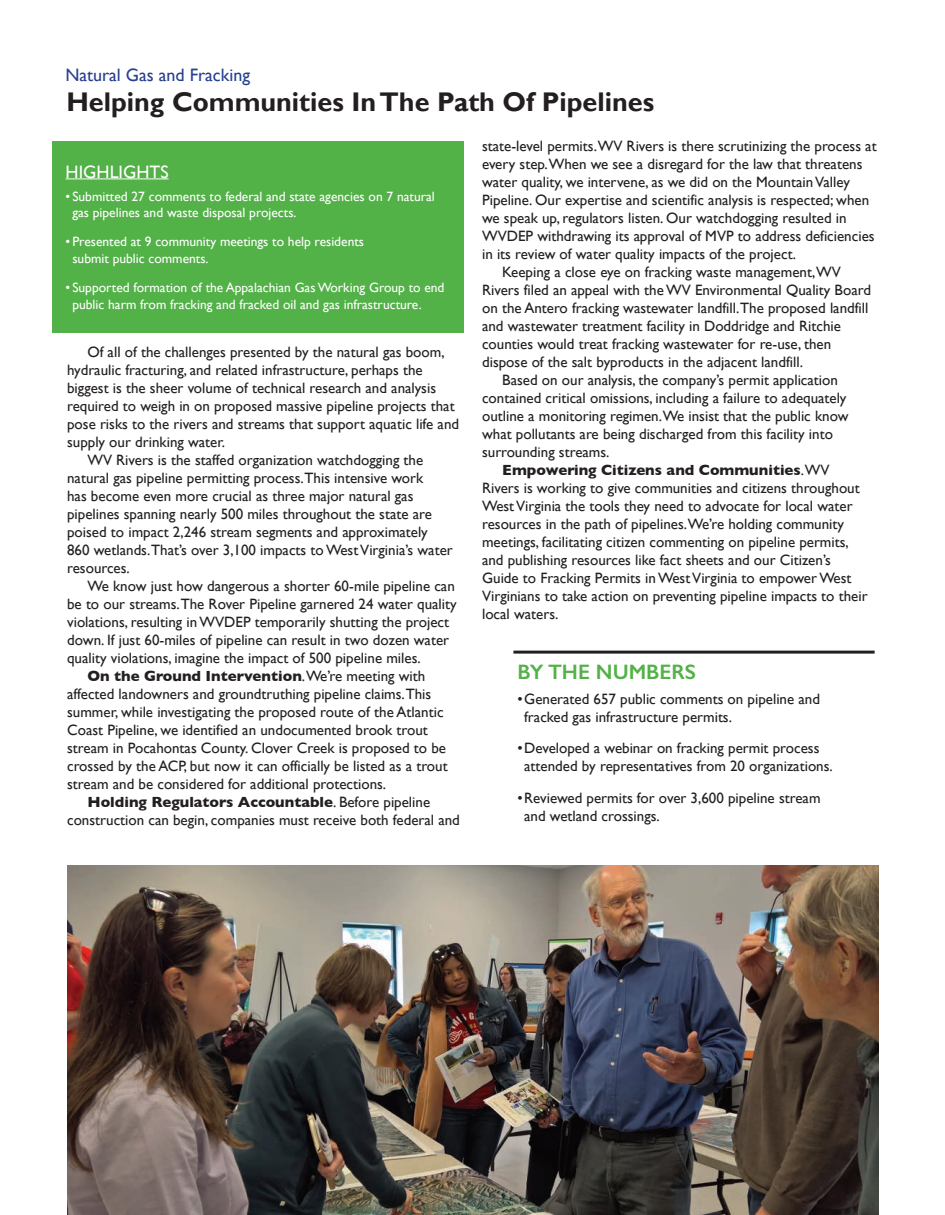
<style>
.page{position:relative;width:945px;height:1215px;background:#fff}
.page>*{position:absolute;margin:0;border:0;box-sizing:border-box;transform-origin:0 0}
.t1{font:700 27px "Gill Sans";color:#231f20}
.t2{font:600 21px "Gill Sans";color:#52b147}
.t3{font:18px "Gill Sans";color:#27408e}
.t4{font:18px "Gill Sans";color:#fff}
.t5{font:15px "Gill Sans";color:#231f20}
.t6{font:15px/18px "Gill Sans";color:#231f20}
.t7{font:700 15px "Gill Sans";color:#231f20}
.t8{font:13.5px/16.2px "Gill Sans";color:#fff}
.s1{font-weight:400}
</style>
<div class="page">
<div style="left:52px;top:141px;width:412px;height:192px;background:#52b147"></div>
<hr style="left:66px;top:178px;width:103px;height:1px;background:#fff">
<img style="left:67px;top:865px;width:812px;height:350px">
<hr style="left:513px;top:651px;width:362px;height:3px;background:#231f20">
<p class="t3" style="left:65px;top:64px;width:186px">Natural Gas and Fracking</p>
<h1 class="t1" style="left:66px;top:86px;width:589px">Helping Communities In The Path Of Pipelines</h1>
<p class="t4" style="left:66px;top:161px;width:104px">HIGHLIGHTS</p>
<p class="t8" style="left:72px;top:188px;width:364px;text-indent:-7px">• Submitted 27 comments to federal and state agencies on 7 natural gas pipelines and waste disposal projects.</p>
<p class="t8" style="left:72px;top:234px;width:293px;text-indent:-7px">• Presented at 9 community meetings to help residents submit public comments.</p>
<p class="t8" style="left:72px;top:280px;width:374px;text-indent:-7px">• Supported formation of the Appalachian Gas Working Group to end public harm from fracking and fracked oil and gas infrastructure.</p>
<p class="t5" style="left:87px;top:343px;width:359px">Of all of the challenges presented by the natural gas boom,</p>
<p class="t5" style="left:67px;top:361px;width:357px">hydraulic fracturing, and related infrastructure, perhaps the</p>
<p class="t5" style="left:67px;top:379px;width:370px">biggest is the sheer volume of technical research and analysis</p>
<p class="t5" style="left:67px;top:397px;width:389px">required to weigh in on proposed massive pipeline projects that</p>
<p class="t5" style="left:67px;top:415px;width:394px">pose risks to the rivers and streams that support aquatic life and</p>
<p class="t5" style="left:67px;top:433px;width:160px">supply our drinking water.</p>
<p class="t5" style="left:87px;top:451px;width:337px">WV Rivers is the staffed organization watchdogging the</p>
<p class="t5" style="left:67px;top:469px;width:358px">natural gas pipeline permitting process.This intensive work</p>
<p class="t5" style="left:67px;top:487px;width:348px">has become even more crucial as three major natural gas</p>
<p class="t5" style="left:67px;top:505px;width:366px">pipelines spanning nearly 500 miles throughout the state are</p>
<p class="t5" style="left:67px;top:523px;width:362px">poised to impact 2,246 stream segments and approximately</p>
<p class="t5" style="left:67px;top:541px;width:387px">860 wetlands.That’s over 3,100 impacts to West Virginia’s water</p>
<p class="t5" style="left:67px;top:559px;width:64px">resources.</p>
<p class="t5" style="left:87px;top:577px;width:369px">We know just how dangerous a shorter 60-mile pipeline can</p>
<p class="t5" style="left:67px;top:595px;width:391px">be to our streams.The Rover Pipeline garnered 24 water quality</p>
<p class="t5" style="left:67px;top:613px;width:384px">violations, resulting in WVDEP temporarily shutting the project</p>
<p class="t5" style="left:67px;top:631px;width:384px">down. If just 60-miles of pipeline can result in two dozen water</p>
<p class="t5" style="left:67px;top:649px;width:355px">quality violations, imagine the impact of 500 pipeline miles.</p>
<p class="t7" style="left:87px;top:664px;width:340px">On the Ground Intervention<span class="s1">.We’re meeting with</span></p>
<p class="t5" style="left:67px;top:685px;width:366px">affected landowners and groundtruthing pipeline claims.This</p>
<p class="t5" style="left:67px;top:703px;width:378px">summer, while investigating the proposed route of the Atlantic</p>
<p class="t5" style="left:67px;top:721px;width:362px">Coast Pipeline, we identified an undocumented brook trout</p>
<p class="t5" style="left:67px;top:739px;width:380px">stream in Pocahontas County. Clover Creek is proposed to be</p>
<p class="t5" style="left:67px;top:757px;width:382px">crossed by the ACP, but now it can officially be listed as a trout</p>
<p class="t5" style="left:67px;top:775px;width:321px">stream and be considered for additional protections.</p>
<p class="t7" style="left:87px;top:790px;width:344px">Holding Regulators Accountable<span class="s1">. Before pipeline</span></p>
<p class="t5" style="left:67px;top:811px;width:394px">construction can begin, companies must receive both federal and</p>
<p class="t5" style="left:482px;top:137px;width:396px">state-level permits.WV Rivers is there scrutinizing the process at</p>
<p class="t5" style="left:482px;top:155px;width:382px">every step.When we see a disregard for the law that threatens</p>
<p class="t5" style="left:482px;top:173px;width:369px">water quality, we intervene, as we did on the Mountain Valley</p>
<p class="t5" style="left:482px;top:191px;width:389px">Pipeline. Our expertise and scientific analysis is respected; when</p>
<p class="t5" style="left:482px;top:209px;width:366px">we speak up, regulators listen. Our watchdogging resulted in</p>
<p class="t5" style="left:482px;top:227px;width:394px">WVDEP withdrawing its approval of MVP to address deficiencies</p>
<p class="t5" style="left:482px;top:245px;width:315px">in its review of water quality impacts of the project.</p>
<p class="t5" style="left:502px;top:263px;width:340px">Keeping a close eye on fracking waste management,WV</p>
<p class="t5" style="left:482px;top:281px;width:391px">Rivers filed an appeal with the WV Environmental Quality Board</p>
<p class="t5" style="left:482px;top:299px;width:388px">on the Antero fracking wastewater landfill.The proposed landfill</p>
<p class="t5" style="left:482px;top:317px;width:360px">and wastewater treatment facility in Doddridge and Ritchie</p>
<p class="t5" style="left:482px;top:335px;width:351px">counties would treat fracking wastewater for re-use, then</p>
<p class="t5" style="left:482px;top:353px;width:322px">dispose of the salt byproducts in the adjacent landfill.</p>
<p class="t5" style="left:502px;top:371px;width:337px">Based on our analysis, the company’s permit application</p>
<p class="t5" style="left:482px;top:389px;width:366px">contained critical omissions, including a failure to adequately</p>
<p class="t5" style="left:482px;top:407px;width:368px">outline a monitoring regimen.We insist that the public know</p>
<p class="t5" style="left:482px;top:425px;width:352px">what pollutants are being discharged from this facility into</p>
<p class="t5" style="left:482px;top:443px;width:129px">surrounding streams.</p>
<p class="t7" style="left:502px;top:458px;width:329px">Empowering Citizens and Communities<span class="s1">.WV</span></p>
<p class="t5" style="left:482px;top:479px;width:379px">Rivers is working to give communities and citizens throughout</p>
<p class="t5" style="left:482px;top:497px;width:372px">West Virginia the tools they need to advocate for local water</p>
<p class="t5" style="left:482px;top:515px;width:364px">resources in the path of pipelines.We’re holding community</p>
<p class="t5" style="left:482px;top:533px;width:368px">meetings, facilitating citizen commenting on pipeline permits,</p>
<p class="t5" style="left:482px;top:551px;width:350px">and publishing resources like fact sheets and our Citizen’s</p>
<p class="t5" style="left:482px;top:569px;width:371px">Guide to Fracking Permits in West Virginia to empower West</p>
<p class="t5" style="left:482px;top:587px;width:387px">Virginians to take action on preventing pipeline impacts to their</p>
<p class="t5" style="left:482px;top:605px;width:78px">local waters.</p>
<h2 class="t2" style="left:517px;top:659px;width:180px">BY THE NUMBERS</h2>
<p class="t6" style="left:524px;top:690px;width:297px;text-indent:-7px">• Generated 657 public comments on pipeline and fracked gas infrastructure permits.</p>
<p class="t6" style="left:524px;top:739px;width:310px;text-indent:-7px">• Developed a webinar on fracking permit process attended by representatives from 20 organizations.</p>
<p class="t6" style="left:524px;top:789px;width:298px;text-indent:-7px">• Reviewed permits for over 3,600 pipeline stream and wetland crossings.</p>
</div>
